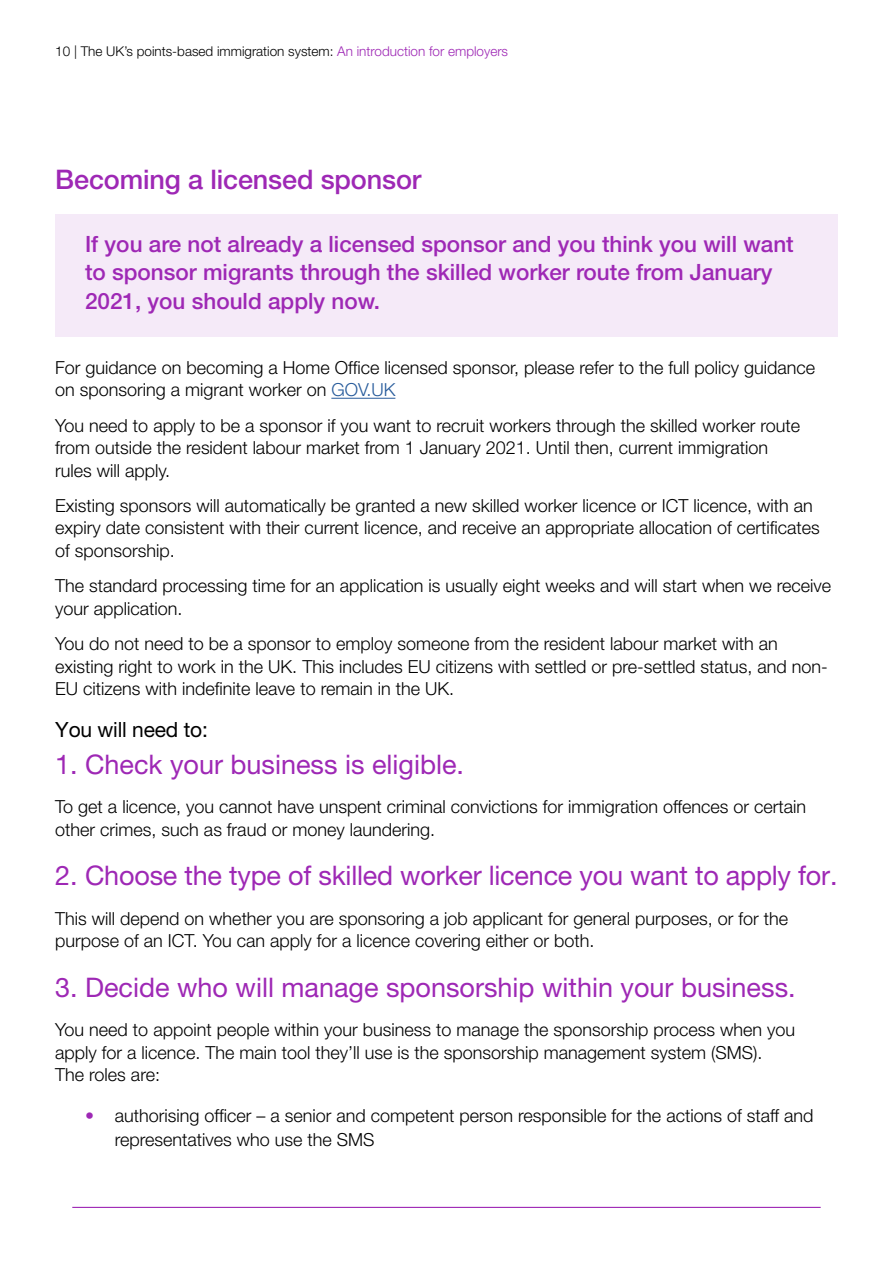
<style>
.page{position:relative;width:893px;height:1263px;background:#fff}
.page>*{position:absolute;margin:0;border:0;box-sizing:border-box;transform-origin:0 0}
.t1{font:27px "Helvetica Neue LT Pro";color:#9e28b5}
.Heading_2{font:500 27px "Helvetica Neue LT Pro";letter-spacing:-.005em;color:#9e28b5}
.Shaded_Text{font:500 22.5px/28.5px "Helvetica Neue LT Pro";color:#9e28b5}
.Heading_3{font:21px "Helvetica Neue LT Pro";letter-spacing:-.01em;color:#000}
.Body_Copy{font:300 18px/22.5px "Helvetica Neue LT Pro";color:#000}
.t2{font:300 13.5px "Helvetica Neue LT Pro";color:#000}
.s1{color:#9e28b5}
.s2{color:#275b9b}
.s3{font-weight:400;color:#9e28b5}
</style>
<div class="page">
<hr style="left:72px;top:1207px;width:749px;height:1px;background:#9e28b5">
<div style="left:55px;top:215px;width:783px;height:122px;background:#f5eaf8"></div>
<hr style="left:331px;top:398px;width:64px;height:1px;background:#275b9b">
<p class="t2" style="left:55px;top:43px;width:454px">10 | The UK’s points-based immigration system: <span class="s1">An introduction for employers</span></p>
<h2 class="Heading_2" style="left:55px;top:164px;width:368px">Becoming a licensed sponsor</h2>
<p class="Shaded_Text" style="left:85px;top:229px;width:710px">If you are not already a licensed sponsor and you think you will want to sponsor migrants through the skilled worker route from January<br>2021, you should apply now.</p>
<p class="Body_Copy" style="left:55px;top:356px;width:761px">For guidance on becoming a Home Office licensed sponsor, please refer to the full policy guidance on sponsoring a migrant worker on <span class="s2">GOV.UK</span></p>
<p class="Body_Copy" style="left:55px;top:414px;width:746px">You need to apply to be a sponsor if you want to recruit workers through the skilled worker route from outside the resident labour market from 1 January 2021. Until then, current immigration rules will apply.</p>
<p class="Body_Copy" style="left:55px;top:494px;width:766px">Existing sponsors will automatically be granted a new skilled worker licence or ICT licence, with an expiry date consistent with their current licence, and receive an appropriate allocation of certificates of sponsorship.</p>
<p class="Body_Copy" style="left:55px;top:574px;width:777px">The standard processing time for an application is usually eight weeks and will start when we receive your application.</p>
<p class="Body_Copy" style="left:55px;top:632px;width:774px">You do not need to be a sponsor to employ someone from the resident labour market with an existing right to work in the UK. This includes EU citizens with settled or pre-settled status, and non-<br>EU citizens with indefinite leave to remain in the UK.</p>
<h3 class="Heading_3" style="left:55px;top:717px;width:154px">You will need to:</h3>
<p class="t1" style="left:55px;top:748px;width:410px">1. Check your business is eligible.</p>
<p class="Body_Copy" style="left:55px;top:795px;width:752px">To get a licence, you cannot have unspent criminal convictions for immigration offences or certain other crimes, such as fraud or money laundering.</p>
<p class="t1" style="left:55px;top:859px;width:784px">2. Choose the type of skilled worker licence you want to apply for.</p>
<p class="Body_Copy" style="left:55px;top:907px;width:734px">This will depend on whether you are sponsoring a job applicant for general purposes, or for the purpose of an ICT. You can apply for a licence covering either or both.</p>
<p class="t1" style="left:55px;top:971px;width:742px">3. Decide who will manage sponsorship within your business.</p>
<p class="Body_Copy" style="left:55px;top:1018px;width:741px">You need to appoint people within your business to manage the sponsorship process when you apply for a licence. The main tool they’ll use is the sponsorship management system (SMS).<br>The roles are:</p>
<p class="Body_Copy" style="left:115px;top:1103px;width:700px;line-height:24px;text-indent:-30px"><span class="s3">•</span> authorising officer – a senior and competent person responsible for the actions of staff and representatives who use the SMS</p>
</div>
